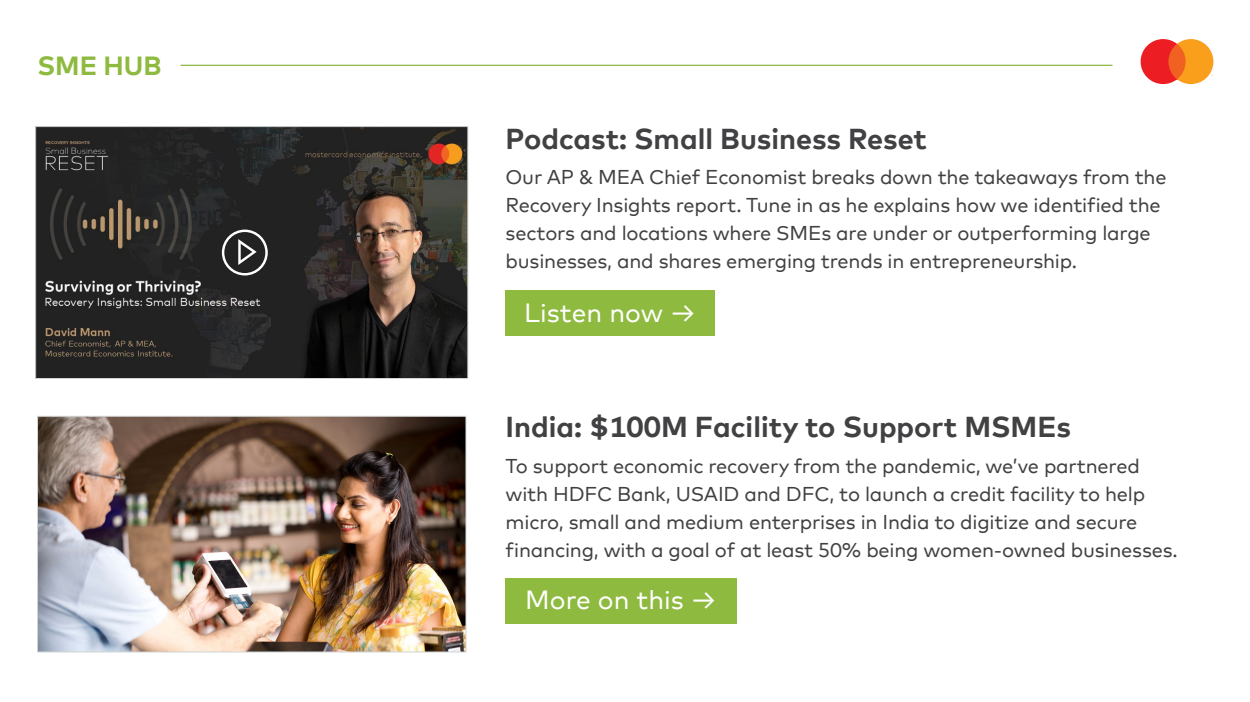
<style>
.page{position:relative;width:1250px;height:702px;background:#fff}
.page>*{position:absolute;margin:0;border:0;box-sizing:border-box;transform-origin:0 0}
.t1{font:700 28.75px "Mark Offc For MC";color:#414042}
.t2{font:26.25px "Mark Offc For MC";color:#fff}
.t3{font:700 26.25px "Mark Offc For MC";color:#8eba3f}
.t4{font:20px/28px "Mark Offc For MC";letter-spacing:-.01em;color:#414042}
</style>
<div class="page">
<img style="left:39px;top:418px;width:425px;height:232px">
<div style="left:37px;top:416px;width:429px;height:236px;border:1px solid #d1d3d4"></div>
<svg style="left:1141px;top:39px;width:72px;height:45px;background:#f47641"></svg>
<img style="left:37px;top:128px;width:429px;height:249px">
<div style="left:35px;top:126px;width:433px;height:253px;border:1px solid #d1d3d4"></div>
<div style="left:506px;top:291px;width:209px;height:45px;background:#8eba3f"></div>
<div style="left:506px;top:578px;width:231px;height:45px;background:#8eba3f"></div>
<hr style="left:181px;top:65px;width:931px;height:1px;background:#8eba3f">
<svg style="left:222px;top:230px;width:46px;height:45px;background:#545454"></svg>
<h2 class="t3" style="left:38px;top:46px;width:126px">SME HUB</h2>
<h1 class="t1" style="left:506px;top:117px;width:423px">Podcast: Small Business Reset</h1>
<p class="t4" style="left:506px;top:162px;width:662px">Our AP &amp; MEA Chief Economist breaks down the takeaways from the Recovery Insights report. Tune in as he explains how we identified the sectors and locations where SMEs are under or outperforming large businesses, and shares emerging trends in entrepreneurship.</p>
<h2 class="t2" style="left:524px;top:293px;width:174px">Listen now →</h2>
<h1 class="t1" style="left:506px;top:405px;width:567px">India: $100M Facility to Support MSMEs</h1>
<p class="t4" style="left:506px;top:450px;width:674px">To support economic recovery from the pandemic, we’ve partnered with HDFC Bank, USAID and DFC, to launch a credit facility to help micro, small and medium enterprises in India to digitize and secure financing, with a goal of at least 50% being women-owned businesses.</p>
<h2 class="t2" style="left:525px;top:580px;width:193px">More on this →</h2>
</div>
